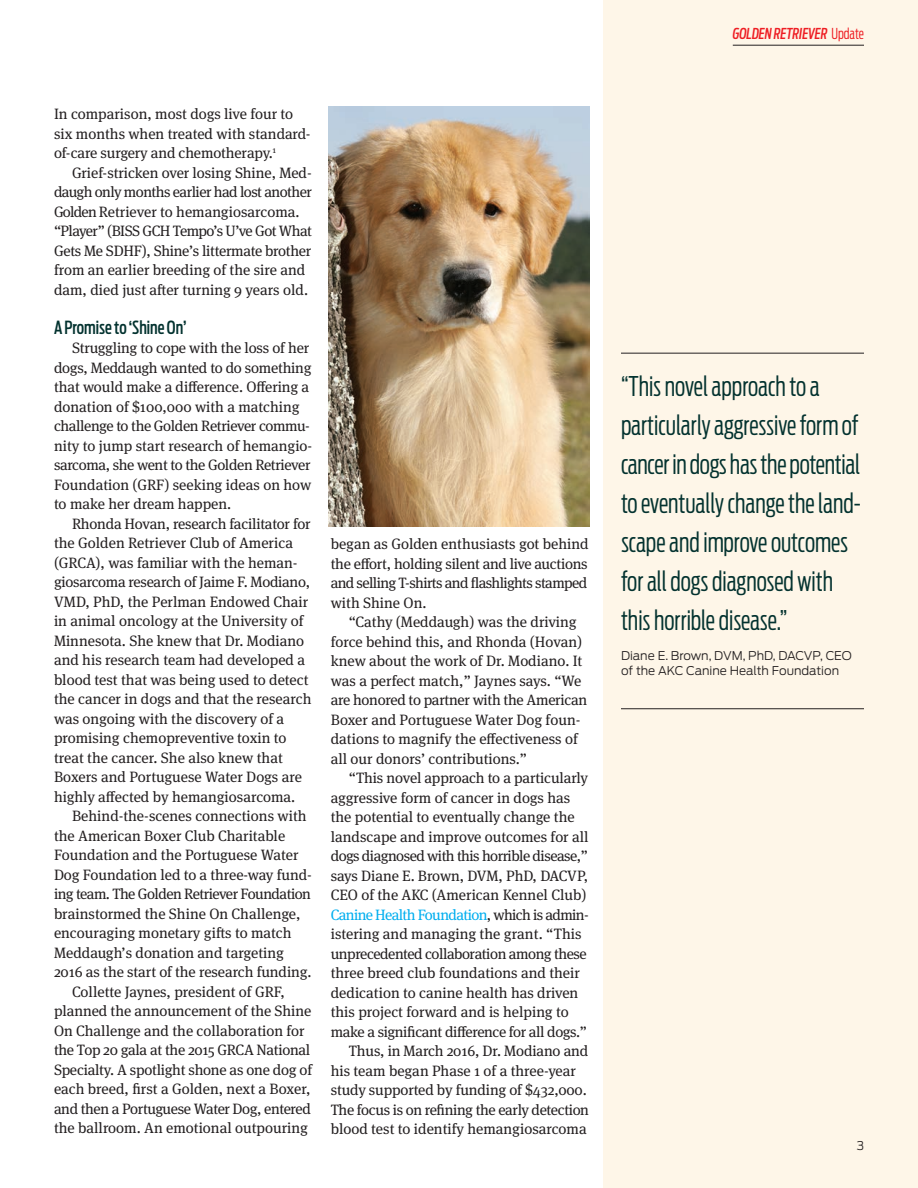
<style>
.page{position:relative;width:918px;height:1188px;background:#fff}
.page>*{position:absolute;margin:0;border:0;box-sizing:border-box;transform-origin:0 0}
.t1{font:300 27px/39px "Antenna Extra Cond";color:#03322f}
.t2{font:500 18px "Antenna Extra Cond";color:#03322f}
.t3{font:15px/19.5px "Meta Serif OT";letter-spacing:-.005em;color:#231f20}
.t4{font:15px "Meta Serif OT";letter-spacing:-.025em;color:#231f20}
.t5{font:15px "Meta Serif OT";letter-spacing:-.035em;color:#231f20}
.t6{font:15px "Meta Serif OT";letter-spacing:-.04em;color:#00aeef}
.t7{font:15px "Meta Serif OT";letter-spacing:-.03em;color:#231f20}
.t8{font:italic 500 15px "Antenna Extra Cond";color:#ee1d23}
.t9{font:300 12px/15px "Antenna";color:#231f20}
.s1{color:#231f20}
.s2{font-weight:300;font-style:normal}
</style>
<div class="page">
<div style="left:603px;top:0;width:315px;height:1188px;background:#fef6e8"></div>
<hr style="left:733px;top:45px;width:131px;height:1px;background:#231f20">
<img style="left:328px;top:107px;width:262px;height:419px">
<hr style="left:621px;top:353px;width:243px;height:1px;background:#231f20">
<hr style="left:621px;top:708px;width:243px;height:1px;background:#231f20">
<p class="t3" style="left:54px;top:106px;width:258px">In comparison, most dogs live four to six months when treated with standard&shy;of-care surgery and chemotherapy.<sup>1</sup></p>
<p class="t3" style="left:54px;top:164px;width:260px;text-indent:18px">Grief-stricken over losing Shine, Med - daugh only months earlier had lost another Golden Retriever to hemangiosarcoma. “Player” (BISS GCH Tempo’s U’ve Got What Gets Me SDHF), Shine’s littermate brother from an earlier breeding of the sire and dam, died just after turning 9 years old.</p>
<p class="t2" style="left:54px;top:317px;width:134px">A Promise to ‘Shine On’</p>
<p class="t3" style="left:54px;top:340px;width:260px;text-indent:18px">Struggling to cope with the loss of her dogs, Meddaugh wanted to do something that would make a difference. Offering a donation of $100,000 with a matching challenge to the Golden Retriever commu&shy;nity to jump start research of hemangio - sarcoma, she went to the Golden Retriever Foundation (GRF) seeking ideas on how to make her dream happen.</p>
<p class="t3" style="left:54px;top:515px;width:259px;text-indent:18px">Rhonda Hovan, research facilitator for the Golden Retriever Club of America (GRCA), was familiar with the heman&shy;giosarcoma research of Jaime F. Modiano, VMD, PhD, the Perlman Endowed Chair in animal oncology at the University of Minnesota. She knew that Dr. Modiano and his research team had developed a blood test that was being used to detect the cancer in dogs and that the research was ongoing with the discovery of a promising chemopreventive toxin to treat the cancer. She also knew that Boxers and Portuguese Water Dogs are highly affected by hemangiosarcoma.</p>
<p class="t3" style="left:72px;top:808px;width:236px">Behind-the-scenes connections with</p>
<p class="t3" style="left:54px;top:827px;width:233px">the American Boxer Club Charitable</p>
<p class="t3" style="left:54px;top:847px;width:246px">Foundation and the Portuguese Water</p>
<p class="t3" style="left:54px;top:866px;width:259px">Dog Foundation led to a three-way fund-</p>
<p class="t5" style="left:54px;top:889px;width:259px">ing team. The Golden Retriever Foundation</p>
<p class="t3" style="left:54px;top:905px;width:248px">brainstormed the Shine On Challenge,</p>
<p class="t3" style="left:54px;top:925px;width:239px">encouraging monetary gifts to match</p>
<p class="t3" style="left:54px;top:944px;width:231px">Meddaugh’s donation and targeting</p>
<p class="t3" style="left:54px;top:964px;width:259px">2016 as the start of the research funding.</p>
<p class="t3" style="left:72px;top:983px;width:215px">Collette Jaynes, president of GRF,</p>
<p class="t3" style="left:54px;top:1003px;width:259px">planned the announcement of the Shine</p>
<p class="t3" style="left:54px;top:1022px;width:252px">On Challenge and the collaboration for</p>
<p class="t3" style="left:54px;top:1042px;width:258px">the Top 20 gala at the 2015 GRCA National</p>
<p class="t3" style="left:54px;top:1061px;width:260px">Specialty. A spotlight shone as one dog of</p>
<p class="t3" style="left:54px;top:1081px;width:258px">each breed, first a Golden, next a Boxer,</p>
<p class="t4" style="left:54px;top:1104px;width:258px">and then a Portuguese Water Dog, entered</p>
<p class="t3" style="left:54px;top:1120px;width:256px">the ballroom. An emotional outpouring</p>
<p class="t3" style="left:331px;top:536px;width:259px;text-align:justify">began as Golden enthusiasts got behind the effort, holding silent and live auctions and selling T-shirts and flashlights stamped with Shine On.</p>
<p class="t3" style="left:331px;top:614px;width:258px;text-indent:18px">“Cathy (Meddaugh) was the driving force behind this, and Rhonda (Hovan) knew about the work of Dr. Modiano. It was a perfect match,” Jaynes says. “We are honored to partner with the American Boxer and Portuguese Water Dog foun&shy;dations to magnify the effectiveness of all our donors’ contributions.”</p>
<p class="t3" style="left:349px;top:770px;width:241px">“This novel approach to a particularly</p>
<p class="t3" style="left:331px;top:789px;width:241px">aggressive form of cancer in dogs has</p>
<p class="t3" style="left:331px;top:809px;width:245px">the potential to eventually change the</p>
<p class="t3" style="left:331px;top:828px;width:259px">landscape and improve outcomes for all</p>
<p class="t5" style="left:331px;top:851px;width:259px">dogs diagnosed with this horrible disease,”</p>
<p class="t3" style="left:331px;top:867px;width:259px">says Diane E. Brown, DVM, PhD, DACVP,</p>
<p class="t3" style="left:331px;top:887px;width:257px">CEO of the AKC (American Kennel Club)</p>
<p class="t6" style="left:331px;top:910px;width:260px">Canine Health Foundation<span class="s1">, which is admin-</span></p>
<p class="t3" style="left:331px;top:926px;width:252px">istering and managing the grant. “This</p>
<p class="t7" style="left:331px;top:949px;width:258px">unprecedented collaboration among these</p>
<p class="t3" style="left:331px;top:965px;width:251px">three breed club foundations and their</p>
<p class="t3" style="left:331px;top:984px;width:249px">dedication to canine health has driven</p>
<p class="t3" style="left:331px;top:1004px;width:240px">this project forward and is helping to</p>
<p class="t4" style="left:331px;top:1027px;width:258px">make a significant difference for all dogs.”</p>
<p class="t3" style="left:349px;top:1043px;width:241px">Thus, in March 2016, Dr. Modiano and</p>
<p class="t3" style="left:331px;top:1062px;width:247px">his team began Phase 1 of a three-year</p>
<p class="t3" style="left:331px;top:1082px;width:258px">study supported by funding of $432,000.</p>
<p class="t4" style="left:331px;top:1105px;width:260px">The focus is on refining the early detection</p>
<p class="t3" style="left:331px;top:1121px;width:257px">blood test to identify hemangiosarcoma</p>
<p class="t8" style="left:733px;top:25px;width:133px">GOLDEN RETRIEVER <span class="s2">Update</span></p>
<h1 class="t1" style="left:621px;top:367px;width:241px">“This novel approach to a particularly aggressive form of cancer in dogs has the potential to eventually change the land&shy;scape and improve outcomes for all dogs diagnosed with this horrible disease.”</h1>
<p class="t9" style="left:621px;top:648px;width:232px">Diane E. Brown, DVM, PhD, DACVP, CEO of the AKC Canine Health Foundation</p>
<p class="t9" style="left:857px;top:1139px;width:9px">3</p>
</div>
